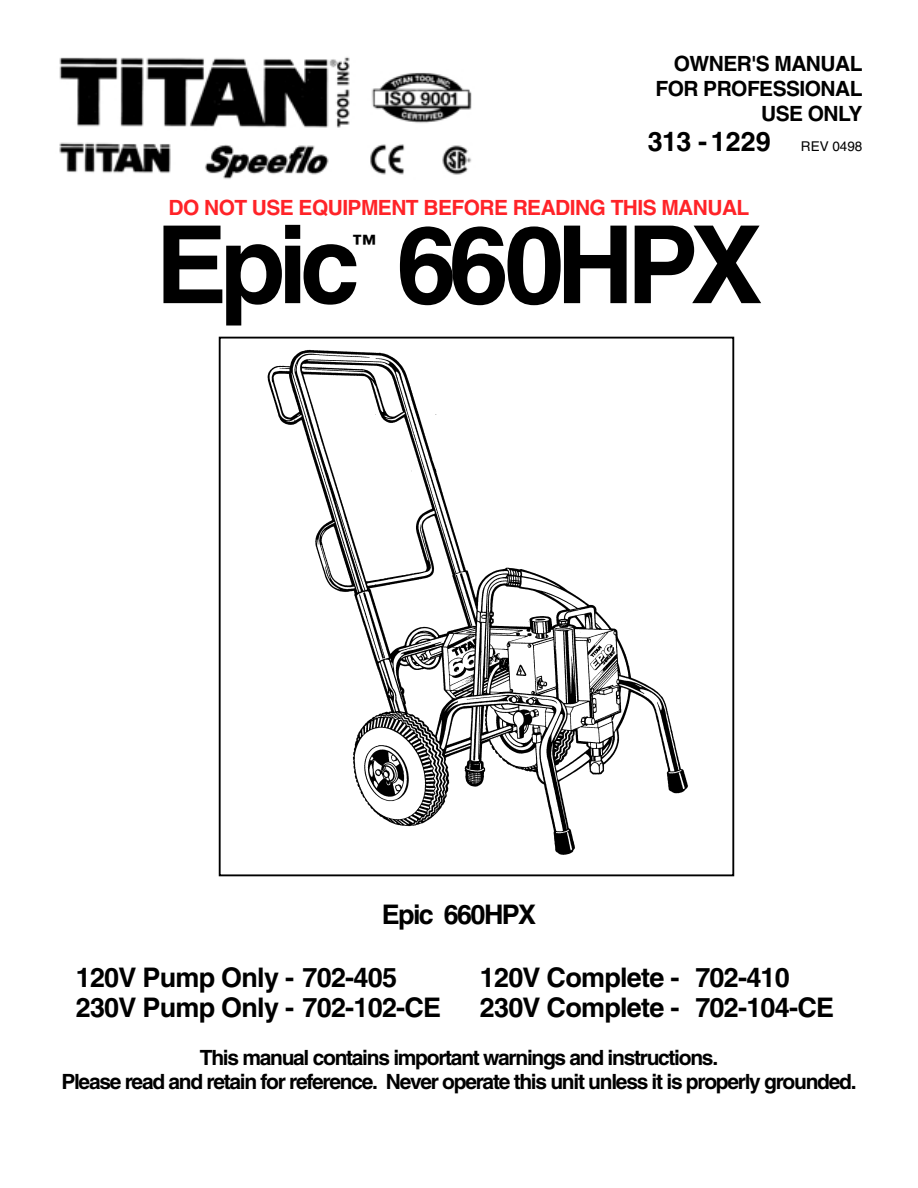
<style>
.page{position:relative;width:918px;height:1188px;background:#fff}
.page>*{position:absolute;margin:0;border:0;box-sizing:border-box;transform-origin:0 0}
.t1{font:700 108px "Helvetica";letter-spacing:-.07em;color:#000}
.t2{font:700 27px "Helvetica";letter-spacing:-.03em;color:#000}
.t3{font:700 27px "Helvetica";letter-spacing:-.06em;color:#000}
.t4{font:700 24px "Helvetica";color:#000}
.t5{font:700 21px/24px "Helvetica";letter-spacing:-.06em;color:#000;text-align:center}
.t6{font:700 21px "Helvetica";letter-spacing:-.03em;color:#ff2328}
.t7{font:700 21px/25.2px "Helvetica";letter-spacing:-.03em;color:#000;text-align:right}
.s1{font-weight:400;font-size:13.5px}
</style>
<div class="page">
<img style="left:267px;top:349px;width:421px;height:506px">
<div style="left:219px;top:337px;width:515px;height:539px;border:2px solid #000"></div>
<img style="left:59px;top:57px;width:413px;height:122px">
<p class="t7" style="left:655px;top:53px;width:209px">OWNER'S MANUAL<br>FOR PROFESSIONAL<br>USE ONLY</p>
<p class="t2" style="left:648px;top:131px;width:216px">313 -1229 <span class="s1">REV 0498</span></p>
<p class="t6" style="left:169px;top:199px;width:582px">DO NOT USE EQUIPMENT BEFORE READING THIS MANUAL</p>
<h1 class="t1" style="left:155px;top:226px;width:609px">Epic 660HPX</h1>
<p class="t4" style="left:352px;top:235px;width:25px">™</p>
<p class="t3" style="left:382px;top:905px;width:156px">Epic 660HPX</p>
<p class="t2" style="left:76px;top:967px;width:323px">120V Pump Only - 702-405</p>
<p class="t2" style="left:480px;top:967px;width:312px">120V Complete - 702-410</p>
<p class="t2" style="left:76px;top:997px;width:367px">230V Pump Only - 702-102-CE</p>
<p class="t2" style="left:480px;top:997px;width:356px">230V Complete - 702-104-CE</p>
<p class="t5" style="left:61px;top:1047px;width:797px">This manual contains important warnings and instructions.<br>Please read and retain for reference. Never operate this unit unless it is properly grounded.</p>
</div>
